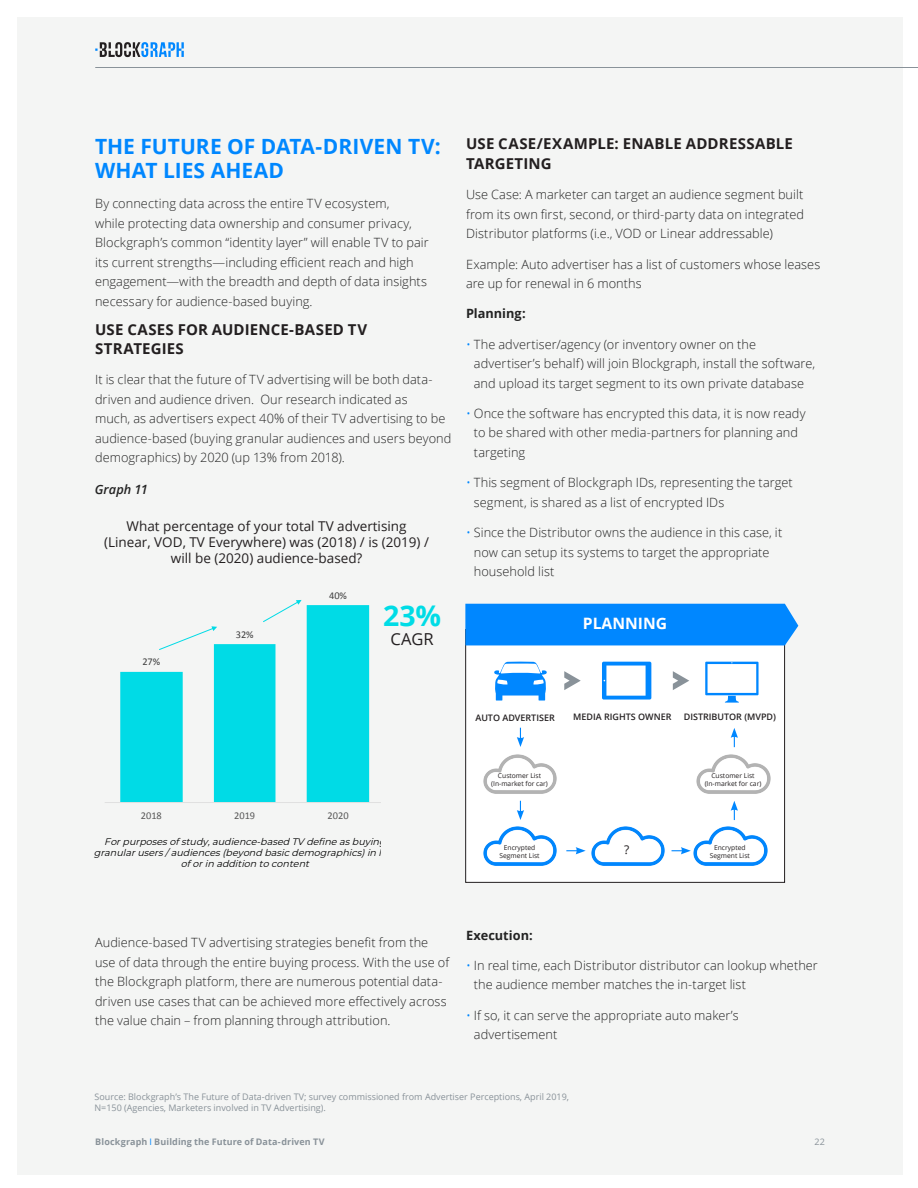
<style>
.page{position:relative;width:918px;height:1188px;background:#fff}
.page>*{position:absolute;margin:0;border:0;box-sizing:border-box;transform-origin:0 0}
.t1{font:700 28.5px "Open Sans";color:#00dce6}
.t2{font:700 21px/24px "Open Sans";letter-spacing:.005em;color:#0087ff}
.t3{font:16.5px "Open Sans";color:#231f20}
.t4{font:700 15.75px "Open Sans";color:#fff}
.t5{font:700 15px/19.5px "Open Sans";letter-spacing:.015em;color:#231f20}
.t6{font:13.5px/16.2px "Open Sans";color:#231f20;text-align:center}
.t7{font:300 12.75px/19.5px "Open Sans";letter-spacing:.005em;color:#232323}
.t8{font:700 12.75px "Open Sans";color:#232323}
.t9{font:italic 600 12.75px "Open Sans";letter-spacing:.005em;color:#232323}
.t10{font:12.15px "Open Sans";color:#231f20}
.t11{font:10.35px "Calibri";color:#595959}
.t12{font:10.35px "Calibri";color:#404040}
.t13{font:italic 9.6px/11.2px "Montserrat";color:#000;text-align:center}
.t14{font:9px/10.8px "Open Sans";color:#899299}
.t15{font:600 9px "Open Sans";color:#231f20}
.t16{font:700 9px "Open Sans";letter-spacing:.015em;color:#899299}
.t17{font:6.75px "Open Sans";color:#231f20}
.s1{color:#0087ff}
.s2{font-weight:400;color:#0087ff}
</style>
<div class="page">
<div style="left:17px;top:17px;width:886px;height:1158px;background:#f4f5f4"></div>
<hr style="left:95px;top:67px;width:823px;height:1px;background:#899299">
<svg style="left:95px;top:42px;width:89px;height:15px"></svg>
<div style="left:466px;top:630px;width:319px;height:252px;background:#fff"></div>
<div style="left:465px;top:604px;width:333px;height:41px;background:#0087ff"></div>
<svg style="left:517px;top:801px;width:7px;height:19px"></svg>
<svg style="left:517px;top:728px;width:7px;height:19px"></svg>
<svg style="left:566px;top:847px;width:20px;height:7px"></svg>
<svg style="left:672px;top:847px;width:18px;height:7px"></svg>
<svg style="left:731px;top:802px;width:7px;height:18px"></svg>
<svg style="left:731px;top:728px;width:7px;height:19px"></svg>
<img style="left:483px;top:754px;width:74px;height:40px">
<img style="left:696px;top:754px;width:75px;height:48px">
<img style="left:483px;top:826px;width:74px;height:40px">
<img style="left:690px;top:820px;width:78px;height:46px">
<img style="left:591px;top:826px;width:74px;height:40px">
<svg style="left:705px;top:662px;width:54px;height:41px"></svg>
<svg style="left:494px;top:662px;width:53px;height:39px"></svg>
<svg style="left:602px;top:662px;width:49px;height:38px"></svg>
<svg style="left:564px;top:671px;width:17px;height:19px"></svg>
<svg style="left:673px;top:671px;width:16px;height:19px"></svg>
<svg style="left:120px;top:605px;width:249px;height:197px;fill:#00dbe6"></svg>
<hr style="left:105px;top:802px;width:275px;height:1px;background:#e0e0e0">
<svg style="left:158px;top:626px;width:59px;height:25px"></svg>
<svg style="left:262px;top:600px;width:40px;height:23px"></svg>
<p class="t2" style="left:95px;top:134px;width:347px">THE FUTURE OF DATA-DRIVEN TV:<br>WHAT LIES AHEAD</p>
<p class="t7" style="left:95px;top:194px;width:335px">By connecting data across the entire TV ecosystem,<br>while protecting data ownership and consumer privacy, Blockgraph’s common “identity layer” will enable TV to pair its current strengths—including efficient reach and high engagement—with the breadth and depth of data insights necessary for audience-based buying.</p>
<p class="t5" style="left:95px;top:319px;width:274px">USE CASES FOR AUDIENCE-BASED TV<br>STRATEGIES</p>
<p class="t7" style="left:95px;top:370px;width:358px">It is clear that the future of TV advertising will be both data&shy;driven and audience driven. Our research indicated as<br>much, as advertisers expect 40% of their TV advertising to be audience-based (buying granular audiences and users beyond demographics) by 2020 (up 13% from 2018).</p>
<p class="t9" style="left:95px;top:480px;width:54px">Graph 11</p>
<p class="t6" style="left:104px;top:518px;width:326px">What percentage of your total TV advertising (Linear, VOD, TV Everywhere) was (2018) / is (2019) / will be (2020) audience-based?</p>
<p class="t1" style="left:383px;top:595px;width:60px">23%</p>
<p class="t3" style="left:391px;top:628px;width:45px">CAGR</p>
<p class="t12" style="left:329px;top:589px;width:19px">40%</p>
<p class="t12" style="left:236px;top:628px;width:19px">32%</p>
<p class="t12" style="left:142px;top:655px;width:19px">27%</p>
<p class="t5" style="left:466px;top:134px;width:328px">USE CASE/EXAMPLE: ENABLE ADDRESSABLE<br>TARGETING</p>
<p class="t7" style="left:466px;top:185px;width:340px;text-align:justify">Use Case: A marketer can target an audience segment built from its own first, second, or third-party data on integrated Distributor platforms (i.e., VOD or Linear addressable)</p>
<p class="t7" style="left:466px;top:254px;width:356px">Example: Auto advertiser has a list of customers whose leases are up for renewal in 6 months</p>
<p class="t8" style="left:466px;top:305px;width:61px">Planning:</p>
<p class="t7" style="left:474px;top:334px;width:343px;text-indent:-8px"><span class="s1">•</span> The advertiser/agency (or inventory owner on the advertiser’s behalf) will join Blockgraph, install the software, and upload its target segment to its own private database</p>
<p class="t7" style="left:474px;top:403px;width:333px;text-indent:-8px"><span class="s1">•</span> Once the software has encrypted this data, it is now ready to be shared with other media-partners for planning and targeting</p>
<p class="t7" style="left:474px;top:473px;width:320px;text-indent:-8px"><span class="s1">•</span> This segment of Blockgraph IDs, representing the target segment, is shared as a list of encrypted IDs</p>
<p class="t7" style="left:474px;top:522px;width:310px;text-indent:-8px"><span class="s1">•</span> Since the Distributor owns the audience in this case, it now can setup its systems to target the appropriate household list</p>
<p class="t4" style="left:583px;top:612px;width:86px">PLANNING</p>
<p class="t15" style="left:475px;top:712px;width:81px">AUTO ADVERTISER</p>
<p class="t15" style="left:573px;top:711px;width:100px">MEDIA RIGHTS OWNER</p>
<p class="t15" style="left:684px;top:711px;width:94px">DISTRIBUTOR (MVPD)</p>
<p class="t11" style="left:141px;top:810px;width:23px">2018</p>
<p class="t11" style="left:234px;top:810px;width:23px">2019</p>
<p class="t11" style="left:328px;top:810px;width:23px">2020</p>
<p class="t13" style="left:94px;top:835px;width:307px">Forpurposesofstudy,audience-based TV defineasbuying granularusers/audiences(beyond basicdemographics)in lieu oforin addition to content</p>
<p class="t17" style="left:498px;top:771px;width:45px">Customer List</p>
<p class="t17" style="left:491px;top:779px;width:58px">(In-market for car)</p>
<p class="t17" style="left:504px;top:843px;width:33px">Encrypted</p>
<p class="t17" style="left:500px;top:851px;width:42px">Segment List</p>
<p class="t10" style="left:624px;top:841px;width:7px">?</p>
<p class="t17" style="left:711px;top:771px;width:45px">Customer List</p>
<p class="t17" style="left:705px;top:779px;width:58px">(In-market for car)</p>
<p class="t17" style="left:714px;top:843px;width:33px">Encrypted</p>
<p class="t17" style="left:710px;top:851px;width:42px">Segment List</p>
<p class="t7" style="left:95px;top:933px;width:356px">Audience-based TV advertising strategies benefit from the use of data through the entire buying process. With the use of the Blockgraph platform, there are numerous potential data&shy;driven use cases that can be achieved more effectively across the value chain – from planning through attribution.</p>
<p class="t8" style="left:466px;top:926px;width:68px">Execution:</p>
<p class="t7" style="left:474px;top:955px;width:346px;text-indent:-8px"><span class="s1">•</span> In real time, each Distributor distributor can lookup whether the audience member matches the in-target list</p>
<p class="t7" style="left:474px;top:1005px;width:266px;text-indent:-8px"><span class="s1">•</span> If so, it can serve the appropriate auto maker’s advertisement</p>
<p class="t14" style="left:94px;top:1091px;width:476px">Source: Blockgraph’s The Future of Data-driven TV; survey commissioned from Advertiser Perceptions, April 2019,<br>N=150 (Agencies, Marketers involved in TV Advertising).</p>
<p class="t16" style="left:95px;top:1136px;width:231px">Blockgraph <span class="s2">I</span> Building the Future of Data-driven TV</p>
<p class="t14" style="left:815px;top:1136px;width:12px">22</p>
</div>
